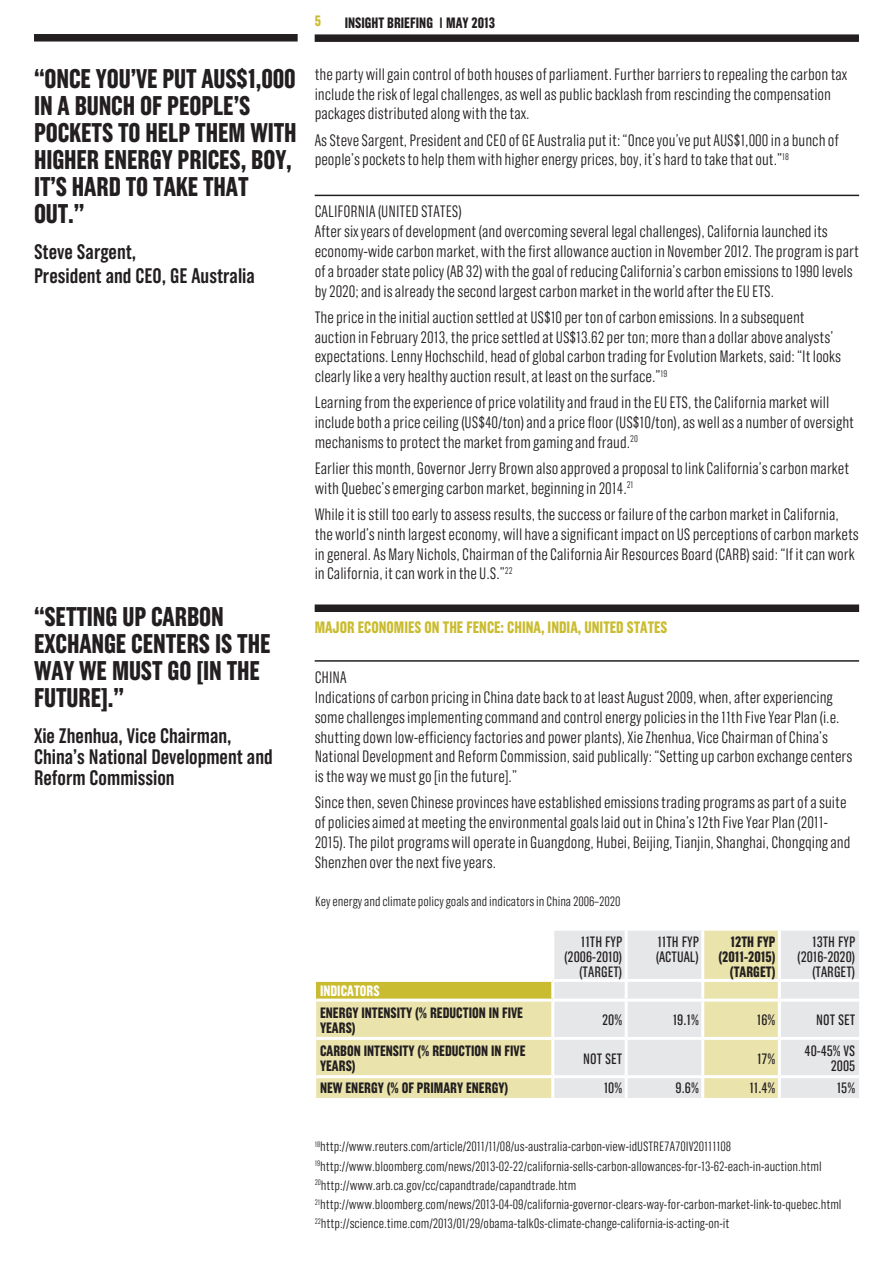
<style>
.page{position:relative;width:893px;height:1263px;background:#fff}
.page>*{position:absolute;margin:0;border:0;box-sizing:border-box;transform-origin:0 0}
.bullets{font:700 27px/27px "Grotzec Head Condensed";letter-spacing:-.005em;color:#231f20}
.bullets-2{font:600 condensed 21px/21px "Grotzec Head";color:#231f20}
.bullets-3{font:300 condensed 16.5px/19.8px "Grotzec Head";color:#231f20}
.t1{font:700 16.5px "Grotzec Head Condensed";color:#cabc30}
.bullet{font:700 15px/15px "Grotzec Head Condensed";color:#231f20}
.bullet-2{font:15px/15px "Grotzec Head Condensed";color:#231f20;text-align:right}
.bullet-3{font:700 15px "Grotzec Head Condensed";color:#fff}
.t2{font:700 15px "Grotzec Head Condensed";color:#cabc30}
.bullets-4{font:300 condensed 13.5px "Grotzec Head";color:#231f20}
</style>
<div class="page">
<div style="left:315px;top:34px;width:544px;height:8px;background:#231f20"></div>
<div style="left:34px;top:34px;width:264px;height:8px;background:#231f20"></div>
<div style="left:315px;top:604px;width:544px;height:8px;background:#231f20"></div>
<hr style="left:315px;top:660px;width:544px;height:2px;background:#231f20">
<hr style="left:315px;top:195px;width:544px;height:1px;background:#231f20">
<div style="left:781px;top:931px;width:78px;height:167px;background:#e6e7e9"></div>
<svg style="left:316px;top:931px;width:462px;height:167px"></svg>
<div style="left:316px;top:980px;width:237px;height:20px;background:#cabc30"></div>
<hr style="left:315px;top:929px;width:239px;height:3px;background:#fff">
<hr style="left:315px;top:932px;width:3px;height:47px;background:#fff">
<hr style="left:551px;top:932px;width:3px;height:47px;background:#fff">
<hr style="left:625px;top:931px;width:3px;height:48px;background:#fff">
<hr style="left:701px;top:931px;width:3px;height:48px;background:#fff">
<hr style="left:315px;top:979px;width:238px;height:3px;background:#fff">
<hr style="left:553px;top:979px;width:73px;height:3px;background:#fff">
<hr style="left:551px;top:982px;width:3px;height:16px;background:#fff">
<hr style="left:626px;top:979px;width:77px;height:3px;background:#fff">
<hr style="left:625px;top:982px;width:3px;height:16px;background:#fff">
<hr style="left:703px;top:979px;width:76px;height:3px;background:#fff">
<hr style="left:701px;top:982px;width:3px;height:16px;background:#fff">
<hr style="left:779px;top:979px;width:80px;height:3px;background:#fff">
<hr style="left:316px;top:998px;width:237px;height:3px;background:#fff">
<hr style="left:553px;top:998px;width:73px;height:3px;background:#fff">
<hr style="left:551px;top:1001px;width:3px;height:36px;background:#fff">
<hr style="left:626px;top:998px;width:77px;height:3px;background:#fff">
<hr style="left:625px;top:1001px;width:3px;height:36px;background:#fff">
<hr style="left:703px;top:998px;width:76px;height:3px;background:#fff">
<hr style="left:701px;top:1001px;width:3px;height:36px;background:#fff">
<hr style="left:779px;top:998px;width:80px;height:3px;background:#fff">
<hr style="left:316px;top:1037px;width:237px;height:3px;background:#fff">
<hr style="left:553px;top:1037px;width:73px;height:3px;background:#fff">
<hr style="left:551px;top:1040px;width:3px;height:35px;background:#fff">
<hr style="left:626px;top:1037px;width:77px;height:3px;background:#fff">
<hr style="left:625px;top:1040px;width:3px;height:35px;background:#fff">
<hr style="left:703px;top:1037px;width:76px;height:3px;background:#fff">
<hr style="left:701px;top:1040px;width:3px;height:35px;background:#fff">
<hr style="left:779px;top:1037px;width:80px;height:3px;background:#fff">
<hr style="left:316px;top:1075px;width:237px;height:3px;background:#fff">
<hr style="left:553px;top:1075px;width:73px;height:3px;background:#fff">
<hr style="left:551px;top:1078px;width:3px;height:20px;background:#fff">
<hr style="left:626px;top:1075px;width:77px;height:3px;background:#fff">
<hr style="left:625px;top:1078px;width:3px;height:20px;background:#fff">
<hr style="left:703px;top:1075px;width:76px;height:3px;background:#fff">
<hr style="left:701px;top:1078px;width:3px;height:20px;background:#fff">
<hr style="left:779px;top:1075px;width:80px;height:3px;background:#fff">
<p class="bullets" style="left:34px;top:65px;width:264px">“ONCE YOU’VE PUT AUS$1,000<br>IN A BUNCH OF PEOPLE’S<br>POCKETS TO HELP THEM WITH<br>HIGHER ENERGY PRICES, BOY,<br>IT’S HARD TO TAKE THAT<br>OUT.”</p>
<p class="bullets-2" style="left:34px;top:241px;width:104px">Steve Sargent,</p>
<p class="bullets-2" style="left:34px;top:265px;width:222px">President and CEO, GE Australia</p>
<p class="bullets" style="left:34px;top:603px;width:238px">“SETTING UP CARBON<br>EXCHANGE CENTERS IS THE<br>WAY WE MUST GO [IN THE<br>FUTURE].”</p>
<p class="bullets-2" style="left:34px;top:725px;width:240px">Xie Zhenhua, Vice Chairman,<br>China’s National Development and<br>Reform Commission</p>
<p class="t2" style="left:315px;top:12px;width:8px">5</p>
<p class="bullet" style="left:345px;top:15px;width:152px">INSIGHT BRIEFING | MAY 2013</p>
<p class="bullets-3" style="left:315px;top:64px;width:534px">the party will gain control of both houses of parliament. Further barriers to repealing the carbon tax include the risk of legal challenges, as well as public backlash from rescinding the compensation packages distributed along with the tax.</p>
<p class="bullets-3" style="left:315px;top:130px;width:526px">As Steve Sargent, President and CEO of GE Australia put it: “Once you’ve put AUS$1,000 in a bunch of people’s pockets to help them with higher energy prices, boy, it’s hard to take that out.”<sup>18</sup></p>
<p class="bullets-3" style="left:315px;top:201px;width:149px">CALIFORNIA (UNITED STATES)</p>
<p class="bullets-3" style="left:315px;top:221px;width:546px">After six years of development (and overcoming several legal challenges), California launched its economy-wide carbon market, with the first allowance auction in November 2012. The program is part of a broader state policy (AB 32) with the goal of reducing California’s carbon emissions to 1990 levels by 2020; and is already the second largest carbon market in the world after the EU ETS.</p>
<p class="bullets-3" style="left:315px;top:307px;width:528px">The price in the initial auction settled at US$10 per ton of carbon emissions. In a subsequent auction in February 2013, the price settled at US$13.62 per ton; more than a dollar above analysts’ expectations. Lenny Hochschild, head of global carbon trading for Evolution Markets, said: “It looks clearly like a very healthy auction result, at least on the surface.”<sup>19</sup></p>
<p class="bullets-3" style="left:315px;top:392px;width:541px">Learning from the experience of price volatility and fraud in the EU ETS, the California market will include both a price ceiling (US$40/ton) and a price floor (US$10/ton), as well as a number of oversight mechanisms to protect the market from gaming and fraud.<sup>20</sup></p>
<p class="bullets-3" style="left:315px;top:458px;width:536px">Earlier this month, Governor Jerry Brown also approved a proposal to link California’s carbon market with Quebec’s emerging carbon market, beginning in 2014.<sup>21</sup></p>
<p class="bullets-3" style="left:315px;top:504px;width:546px">While it is still too early to assess results, the success or failure of the carbon market in California, the world’s ninth largest economy, will have a significant impact on US perceptions of carbon markets in general. As Mary Nichols, Chairman of the California Air Resources Board (CARB) said: “If it can work in California, it can work in the U.S.”<sup>22</sup></p>
<p class="t1" style="left:315px;top:618px;width:354px">MAJOR ECONOMIES ON THE FENCE: CHINA, INDIA, UNITED STATES</p>
<p class="bullets-3" style="left:315px;top:667px;width:33px">CHINA</p>
<p class="bullets-3" style="left:315px;top:687px;width:539px">Indications of carbon pricing in China date back to at least August 2009, when, after experiencing some challenges implementing command and control energy policies in the 11th Five Year Plan (i.e. shutting down low-efficiency factories and power plants), Xie Zhenhua, Vice Chairman of China’s National Development and Reform Commission, said publically: “Setting up carbon exchange centers is the way we must go [in the future].”</p>
<p class="bullets-3" style="left:315px;top:792px;width:537px">Since then, seven Chinese provinces have established emissions trading programs as part of a suite of policies aimed at meeting the environmental goals laid out in China’s 12th Five Year Plan (2011- 2015). The pilot programs will operate in Guangdong, Hubei, Beijing, Tianjin, Shanghai, Chongqing and Shenzhen over the next five years.</p>
<p class="bullets-4" style="left:315px;top:893px;width:307px">Key energy and climate policy goals and indicators in China 2006–2020</p>
<p class="bullet-2" style="left:564px;top:933px;width:60px">11TH FYP (2006-2010) (TARGET)</p>
<p class="bullet-2" style="left:656px;top:933px;width:45px;text-align:left">11TH FYP (ACTUAL)</p>
<p class="bullet" style="left:718px;top:933px;width:59px;text-align:right">12TH FYP (2011-2015) (TARGET)</p>
<p class="bullet-2" style="left:797px;top:933px;width:60px">13TH FYP (2016-2020) (TARGET)</p>
<p class="bullet-3" style="left:320px;top:982px;width:61px">INDICATORS</p>
<p class="bullet" style="left:320px;top:1005px;width:205px">ENERGY INTENSITY (% REDUCTION IN FIVE<br>YEARS)</p>
<p class="bullet-2" style="left:602px;top:1012px;width:22px">20%</p>
<p class="bullet-2" style="left:673px;top:1012px;width:28px">19.1%</p>
<p class="bullet-2" style="left:757px;top:1012px;width:20px">16%</p>
<p class="bullet-2" style="left:816px;top:1012px;width:41px">NOT SET</p>
<p class="bullet" style="left:320px;top:1043px;width:207px">CARBON INTENSITY (% REDUCTION IN FIVE<br>YEARS)</p>
<p class="bullet-2" style="left:583px;top:1050px;width:41px">NOT SET</p>
<p class="bullet-2" style="left:757px;top:1050px;width:20px">17%</p>
<p class="bullet-2" style="left:805px;top:1043px;width:52px">40-45% VS<br>2005</p>
<p class="bullet" style="left:320px;top:1080px;width:190px">NEW ENERGY (% OF PRIMARY ENERGY)</p>
<p class="bullet-2" style="left:604px;top:1080px;width:20px">10%</p>
<p class="bullet-2" style="left:676px;top:1080px;width:25px">9.6%</p>
<p class="bullet-2" style="left:749px;top:1080px;width:28px">11.4%</p>
<p class="bullet-2" style="left:837px;top:1080px;width:20px">15%</p>
<p class="bullets-4" style="left:315px;top:1139px;width:418px"><sup>18</sup>http://www.reuters.com/article/2011/11/08/us-australia-carbon-view-idUSTRE7A70IV20111108</p>
<p class="bullets-4" style="left:315px;top:1158px;width:509px"><sup>19</sup>http://www.bloomberg.com/news/2013-02-22/california-sells-carbon-allowances-for-13-62-each-in-auction.html</p>
<p class="bullets-4" style="left:315px;top:1177px;width:263px"><sup>20</sup>http://www.arb.ca.gov/cc/capandtrade/capandtrade.htm</p>
<p class="bullets-4" style="left:315px;top:1197px;width:528px"><sup>21</sup>http://www.bloomberg.com/news/2013-04-09/california-governor-clears-way-for-carbon-market-link-to-quebec.html</p>
<p class="bullets-4" style="left:315px;top:1216px;width:416px"><sup>22</sup>http://science.time.com/2013/01/29/obama-talkOs-climate-change-california-is-acting-on-it</p>
</div>
